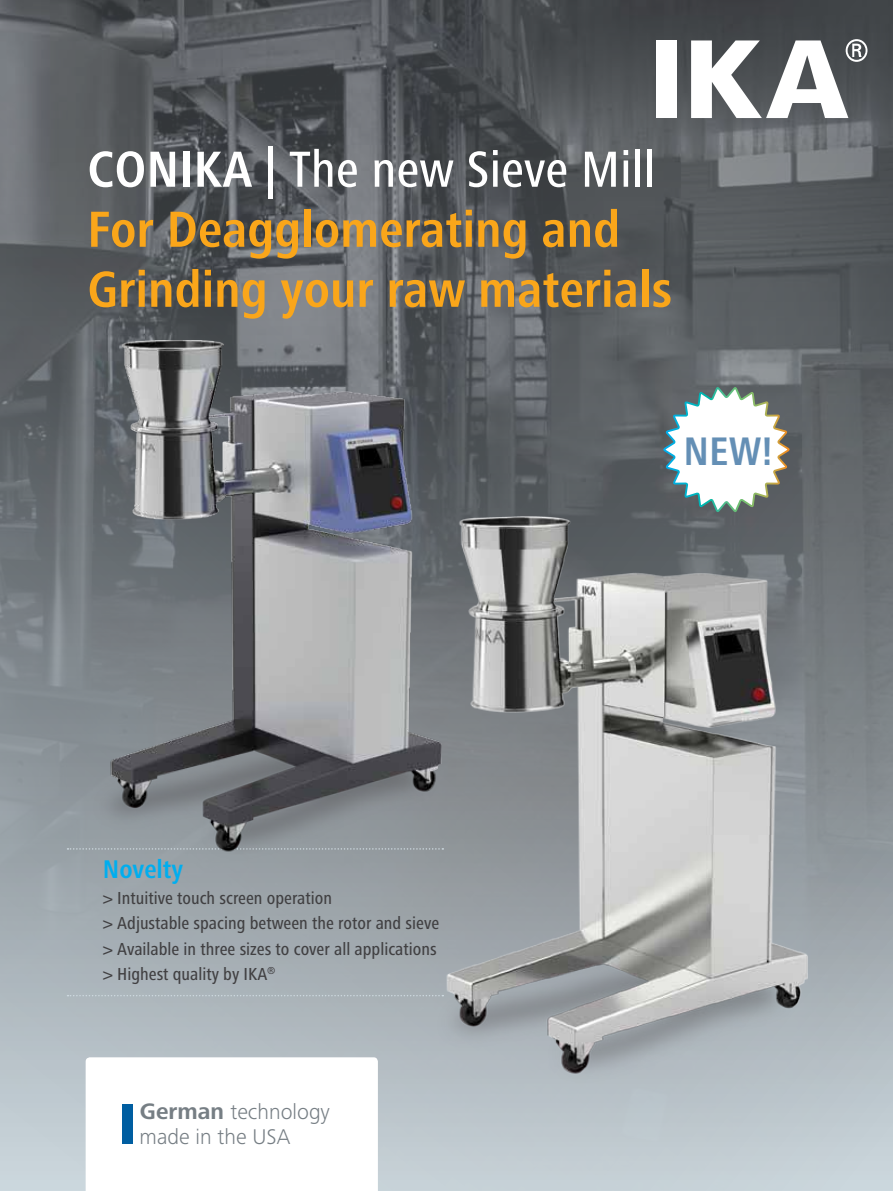
<style>
.page{position:relative;width:893px;height:1191px;background:#fff}
.page>*{position:absolute;margin:0;border:0;box-sizing:border-box;transform-origin:0 0}
.t1{font:700 condensed 52.5px/60px "Frutiger Next IKA";color:#faa61a}
.t2{font:700 condensed 41.25px "Frutiger Next IKA";color:#648fb5}
.t3{font:700 condensed 26.4px "Frutiger Next IKA";color:#00aeef}
.t4{font:300 22.05px/24.6px "Frutiger Next IKA";color:#767e84}
.t5{font:500 condensed 18px/25.5px "Frutiger Next IKA";color:#414042}
.s1{color:#fff}
.s2{font-weight:500;color:#fff}
.s3{font-weight:700;font-size:23.25px}
</style>
<div class="page">
<img style="left:0;top:0;width:893px;height:1191px">
<img style="left:345px;top:489px;width:529px;height:641px">
<div style="left:656px;top:40px;width:21px;height:78px;background:#fff"></div>
<svg style="left:691px;top:39px;width:176px;height:79px"></svg>
<svg style="left:68px;top:995px;width:375px;height:1px"></svg>
<svg style="left:662px;top:386px;width:129px;height:148px"></svg>
<svg style="left:86px;top:1057px;width:292px;height:134px"></svg>
<div style="left:122px;top:1104px;width:11px;height:40px;background:#005ea1"></div>
<img style="left:64px;top:340px;width:377px;height:557px">
<h1 class="t1" style="left:87px;top:139px;width:586px"><span class="s1">CONIKA |</span> <span class="s2">The new Sieve Mill<br></span>For Deagglomerating and<br>Grinding your raw materials</h1>
<h2 class="t2" style="left:683px;top:427px;width:91px">NEW!</h2>
<h3 class="t3" style="left:103px;top:854px;width:82px">Novelty</h3>
<p class="t5" style="left:103px;top:885px;width:338px">&gt; Intuitive touch screen operation<br>&gt; Adjustable spacing between the rotor and sieve &gt; Available in three sizes to cover all applications &gt; Highest quality by IKA<sup>®</sup></p>
<p class="t4" style="left:140px;top:1099px;width:192px"><span class="s3">German</span> technology made in the USA</p>
</div>
